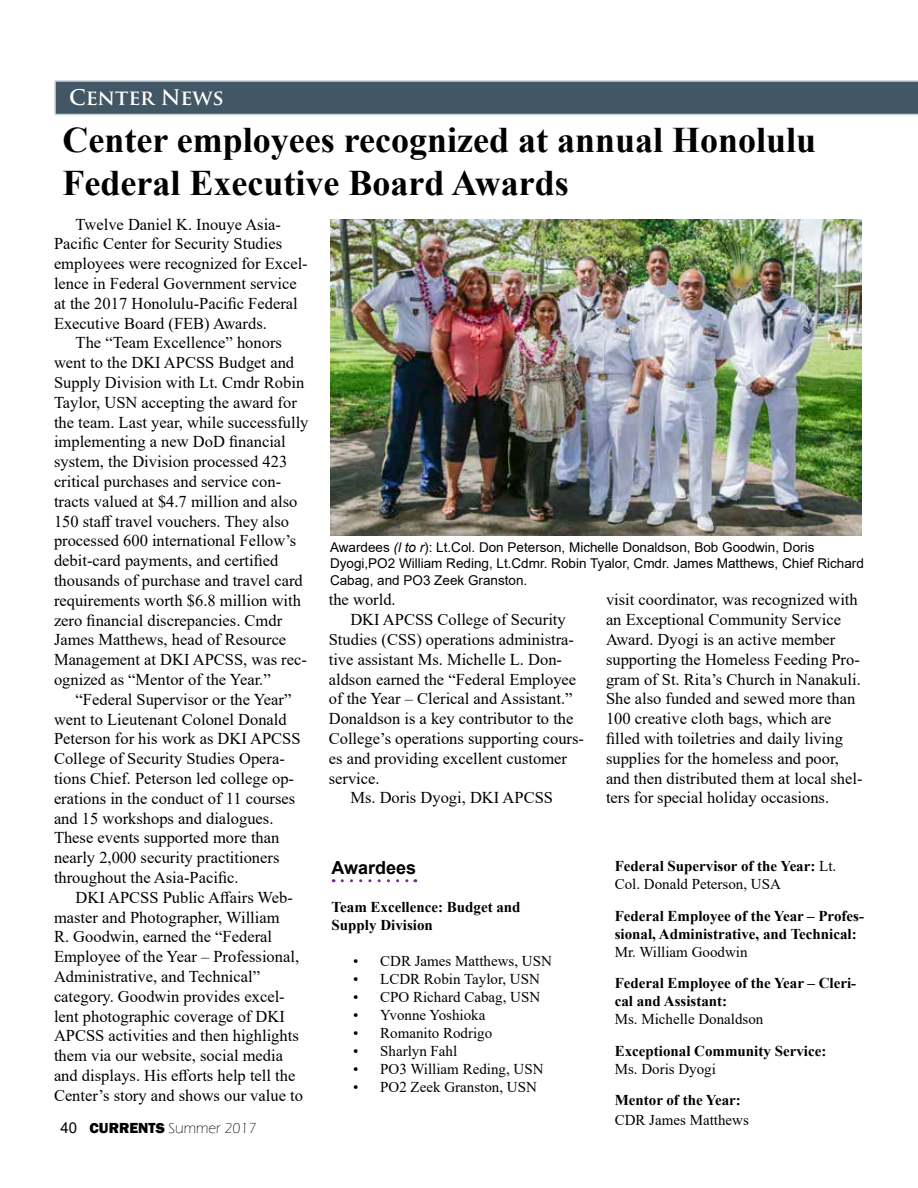
<style>
.page{position:relative;width:918px;height:1188px;background:#fff}
.page>*{position:absolute;margin:0;border:0;box-sizing:border-box;transform-origin:0 0}
.t1{font:700 36px/43.2px "Times New Roman";color:#000}
.t2{font:700 21px "Trajan Pro";color:#fff}
.t3{font:700 18px "Arial";color:#000}
.t4{font:16.5px/19.8px "Times New Roman";color:#000}
.t5{font:700 15px/18px "Times New Roman";color:#000}
.t6{font:15px "Times New Roman";color:#000}
.t7{font:300 15px "Eras ITC";color:#000}
.t8{font:13.5px/16.2px "Arial";color:#010101}
.s1{font-style:italic}
.s2{font-weight:400}
.s3{font-family:"Arial";font-weight:400}
.s4{font-family:"Franklin Gothic";font-weight:800}
</style>
<div class="page">
<svg style="left:54px;top:80px;width:864px;height:35px;background:#4d616f"></svg>
<svg style="left:342px;top:879px;width:74px;height:3px"></svg>
<img style="left:330px;top:219px;width:532px;height:316px">
<p class="t2" style="left:69px;top:85px;width:156px">Center News</p>
<h1 class="t1" style="left:63px;top:117px;width:755px">Center employees recognized at annual Honolulu<br>Federal Executive Board Awards</h1>
<p class="t4" style="left:76px;top:214px;width:207px">Twelve Daniel K. Inouye Asia-</p>
<p class="t4" style="left:54px;top:233px;width:230px">Pacific Center for Security Studies</p>
<p class="t4" style="left:54px;top:253px;width:255px">employees were recognized for Excel-</p>
<p class="t4" style="left:54px;top:273px;width:244px">lence in Federal Government service</p>
<p class="t4" style="left:54px;top:293px;width:245px">at the 2017 Honolulu-Pacific Federal</p>
<p class="t4" style="left:54px;top:313px;width:214px">Executive Board (FEB) Awards.</p>
<p class="t4" style="left:76px;top:332px;width:208px">The “Team Excellence” honors</p>
<p class="t4" style="left:54px;top:352px;width:242px">went to the DKI APCSS Budget and</p>
<p class="t4" style="left:54px;top:372px;width:252px">Supply Division with Lt. Cmdr Robin</p>
<p class="t4" style="left:54px;top:392px;width:244px">Taylor, USN accepting the award for</p>
<p class="t4" style="left:54px;top:412px;width:256px">the team. Last year, while successfully</p>
<p class="t4" style="left:54px;top:431px;width:233px">implementing a new DoD financial</p>
<p class="t4" style="left:54px;top:451px;width:235px">system, the Division processed 423</p>
<p class="t4" style="left:54px;top:471px;width:229px">critical purchases and service con-</p>
<p class="t4" style="left:54px;top:491px;width:245px">tracts valued at $4.7 million and also</p>
<p class="t4" style="left:54px;top:511px;width:237px">150 staff travel vouchers. They also</p>
<p class="t4" style="left:54px;top:530px;width:244px">processed 600 international Fellow’s</p>
<p class="t4" style="left:54px;top:550px;width:226px">debit-card payments, and certified</p>
<p class="t4" style="left:54px;top:570px;width:250px">thousands of purchase and travel card</p>
<p class="t4" style="left:54px;top:590px;width:249px">requirements worth $6.8 million with</p>
<p class="t4" style="left:54px;top:610px;width:230px">zero financial discrepancies. Cmdr</p>
<p class="t4" style="left:54px;top:629px;width:234px">James Matthews, head of Resource</p>
<p class="t4" style="left:54px;top:649px;width:254px">Management at DKI APCSS, was rec-</p>
<p class="t4" style="left:54px;top:669px;width:218px">ognized as “Mentor of the Year.”</p>
<p class="t4" style="left:76px;top:689px;width:217px">“Federal Supervisor or the Year”</p>
<p class="t4" style="left:54px;top:709px;width:234px">went to Lieutenant Colonel Donald</p>
<p class="t4" style="left:54px;top:728px;width:248px">Peterson for his work as DKI APCSS</p>
<p class="t4" style="left:54px;top:748px;width:232px">College of Security Studies Opera-</p>
<p class="t4" style="left:54px;top:768px;width:242px">tions Chief. Peterson led college op-</p>
<p class="t4" style="left:54px;top:788px;width:243px">erations in the conduct of 11 courses</p>
<p class="t4" style="left:54px;top:808px;width:221px">and 15 workshops and dialogues.</p>
<p class="t4" style="left:54px;top:827px;width:227px">These events supported more than</p>
<p class="t4" style="left:54px;top:847px;width:227px">nearly 2,000 security practitioners</p>
<p class="t4" style="left:54px;top:867px;width:186px">throughout the Asia-Pacific.</p>
<p class="t4" style="left:76px;top:887px;width:219px">DKI APCSS Public Affairs Web-</p>
<p class="t4" style="left:54px;top:907px;width:227px">master and Photographer, William</p>
<p class="t4" style="left:54px;top:926px;width:220px">R. Goodwin, earned the “Federal</p>
<p class="t4" style="left:54px;top:946px;width:247px">Employee of the Year – Professional,</p>
<p class="t4" style="left:54px;top:966px;width:208px">Administrative, and Technical”</p>
<p class="t4" style="left:54px;top:986px;width:232px">category. Goodwin provides excel-</p>
<p class="t4" style="left:54px;top:1006px;width:232px">lent photographic coverage of DKI</p>
<p class="t4" style="left:54px;top:1025px;width:246px">APCSS activities and then highlights</p>
<p class="t4" style="left:54px;top:1045px;width:231px">them via our website, social media</p>
<p class="t4" style="left:54px;top:1065px;width:243px">and displays. His efforts help tell the</p>
<p class="t4" style="left:54px;top:1085px;width:250px">Center’s story and shows our value to</p>
<p class="t8" style="left:330px;top:539px;width:535px">Awardees <span class="s1">(l to r</span>): Lt.Col. Don Peterson, Michelle Donaldson, Bob Goodwin, Doris<br>Dyogi,PO2 William Reding, Lt.Cdmr. Robin Tyalor, Cmdr. James Matthews, Chief Richard<br>Cabag, and PO3 Zeek Granston.</p>
<p class="t4" style="left:329px;top:589px;width:68px">the world.</p>
<p class="t4" style="left:350px;top:609px;width:217px">DKI APCSS College of Security</p>
<p class="t4" style="left:329px;top:629px;width:247px">Studies (CSS) operations administra-</p>
<p class="t4" style="left:329px;top:649px;width:235px">tive assistant Ms. Michelle L. Don-</p>
<p class="t4" style="left:329px;top:669px;width:249px">aldson earned the “Federal Employee</p>
<p class="t4" style="left:329px;top:688px;width:245px">of the Year – Clerical and Assistant.”</p>
<p class="t4" style="left:329px;top:708px;width:246px">Donaldson is a key contributor to the</p>
<p class="t4" style="left:329px;top:728px;width:257px">College’s operations supporting cours-</p>
<p class="t4" style="left:329px;top:748px;width:240px">es and providing excellent customer</p>
<p class="t4" style="left:329px;top:768px;width:52px">service.</p>
<p class="t4" style="left:350px;top:787px;width:204px">Ms. Doris Dyogi, DKI APCSS</p>
<p class="t4" style="left:606px;top:589px;width:258px">visit coordinator, was recognized with an Exceptional Community Service Award. Dyogi is an active member supporting the Homeless Feeding Pro&shy;gram of St. Rita’s Church in Nanakuli.<br>She also funded and sewed more than 100 creative cloth bags, which are filled with toiletries and daily living supplies for the homeless and poor, and then distributed them at local shel&shy;ters for special holiday occasions.</p>
<p class="t5" style="left:615px;top:857px;width:223px">Federal Supervisor of the Year: <span class="s2">Lt.<br>Col. Donald Peterson, USA</span></p>
<p class="t5" style="left:615px;top:906px;width:251px">Federal Employee of the Year – Profes&shy;sional, Administrative, and Technical:</p>
<p class="t6" style="left:615px;top:941px;width:134px">Mr. William Goodwin</p>
<p class="t5" style="left:615px;top:974px;width:243px">Federal Employee of the Year – Cleri&shy;cal and Assistant:</p>
<p class="t6" style="left:615px;top:1009px;width:150px">Ms. Michelle Donaldson</p>
<p class="t5" style="left:615px;top:1041px;width:213px">Exceptional Community Service:</p>
<p class="t6" style="left:615px;top:1058px;width:103px">Ms. Doris Dyogi</p>
<p class="t5" style="left:615px;top:1091px;width:128px">Mentor of the Year:</p>
<p class="t6" style="left:615px;top:1109px;width:136px">CDR James Matthews</p>
<p class="t3" style="left:332px;top:855px;width:86px">Awardees</p>
<p class="t5" style="left:332px;top:897px;width:191px">Team Excellence: Budget and<br>Supply Division</p>
<p class="t6" style="left:353px;top:950px;width:200px">• CDR James Matthews, USN</p>
<p class="t6" style="left:353px;top:968px;width:188px">• LCDR Robin Taylor, USN</p>
<p class="t6" style="left:353px;top:986px;width:188px">• CPO Richard Cabag, USN</p>
<p class="t6" style="left:353px;top:1004px;width:134px">• Yvonne Yoshioka</p>
<p class="t6" style="left:353px;top:1022px;width:141px">• Romanito Rodrigo</p>
<p class="t6" style="left:353px;top:1040px;width:106px">• Sharlyn Fahl</p>
<p class="t6" style="left:353px;top:1058px;width:192px">• PO3 William Reding, USN</p>
<p class="t6" style="left:353px;top:1076px;width:185px">• PO2 Zeek Granston, USN</p>
<p class="t7" style="left:61px;top:1119px;width:198px"><span class="s3">40</span> <span class="s4">CURRENTS</span> Summer 2017</p>
</div>
